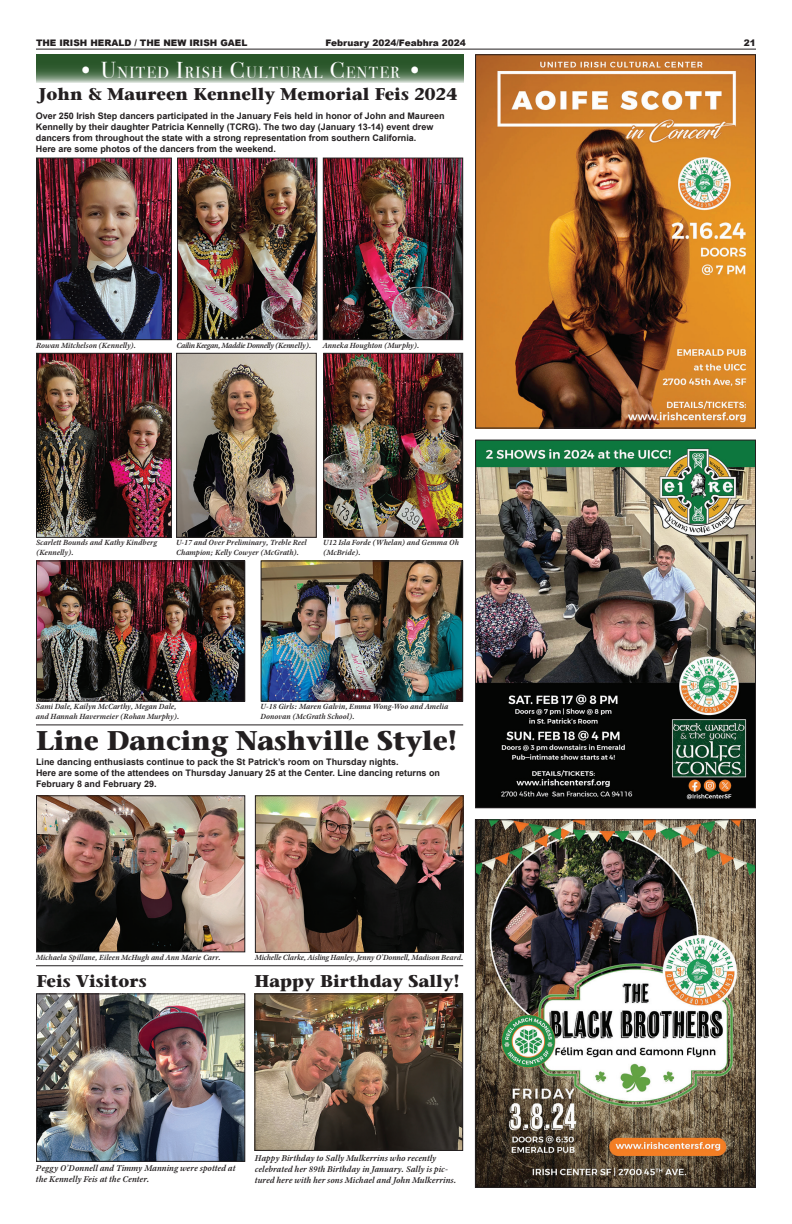
<style>
.page{position:relative;width:792px;height:1224px;background:#fff}
.page>*{position:absolute;margin:0;border:0;box-sizing:border-box;transform-origin:0 0}
.t1{font:700 27px "Stone Serif Std";letter-spacing:-.01em;color:#231f20}
.t2{font:700 17px "Stone Serif Std";color:#231f20}
.t3{font:16.1px "Bodoni Svty Two SCITCTT";letter-spacing:.085em;color:#fff}
.t4{font:700 9px/11px "Arial";color:#231f20}
.t5{font:italic 600 9px/10.8px "Adobe Text Pro";color:#231f20}
.t6{font:900 9px "Arial";color:#231f20}
.t7{font:italic 600 8px/10px "Adobe Text Pro";letter-spacing:-.005em;color:#231f20}
.t8{font:italic 600 8px "Adobe Text Pro";letter-spacing:-.04em;color:#231f20}
.s1{font-size:23px}
</style>
<div class="page">
<svg style="left:36px;top:54px;width:427px;height:29px;background:#4d724d"></svg>
<hr style="left:36px;top:49px;width:720px;height:1px;background:#231f20">
<img style="left:477px;top:56px;width:277px;height:371px">
<div style="left:475px;top:54px;width:281px;height:375px;border:1px solid #231f20"></div>
<img style="left:477px;top:821px;width:277px;height:365px">
<div style="left:475px;top:819px;width:281px;height:369px;border:1px solid #231f20"></div>
<img style="left:477px;top:442px;width:277px;height:364px">
<div style="left:475px;top:440px;width:281px;height:368px;border:1px solid #231f20"></div>
<img style="left:38px;top:797px;width:205px;height:153px">
<div style="left:36px;top:795px;width:209px;height:157px;border:1px solid #231f20"></div>
<img style="left:257px;top:797px;width:205px;height:154px">
<div style="left:255px;top:795px;width:209px;height:158px;border:1px solid #231f20"></div>
<img style="left:256px;top:995px;width:205px;height:154px">
<div style="left:254px;top:993px;width:209px;height:158px;border:1px solid #231f20"></div>
<hr style="left:36px;top:965px;width:427px;height:1px;background:#231f20">
<img style="left:38px;top:995px;width:205px;height:165px">
<div style="left:36px;top:993px;width:209px;height:169px;border:1px solid #231f20"></div>
<img style="left:38px;top:160px;width:132px;height:178px">
<div style="left:36px;top:158px;width:136px;height:182px;border:1px solid #231f20"></div>
<img style="left:179px;top:160px;width:137px;height:178px">
<div style="left:177px;top:158px;width:141px;height:182px;border:1px solid #231f20"></div>
<img style="left:325px;top:160px;width:136px;height:178px">
<div style="left:323px;top:158px;width:140px;height:182px;border:1px solid #231f20"></div>
<img style="left:38px;top:562px;width:205px;height:138px">
<div style="left:36px;top:560px;width:209px;height:142px;border:1px solid #231f20"></div>
<img style="left:38px;top:355px;width:132px;height:181px">
<div style="left:36px;top:353px;width:136px;height:185px;border:1px solid #231f20"></div>
<img style="left:263px;top:562px;width:198px;height:138px">
<div style="left:261px;top:560px;width:202px;height:142px;border:1px solid #231f20"></div>
<img style="left:178px;top:355px;width:137px;height:181px">
<div style="left:176px;top:353px;width:141px;height:185px;border:1px solid #231f20"></div>
<img style="left:325px;top:355px;width:136px;height:181px">
<div style="left:323px;top:353px;width:140px;height:185px;border:1px solid #231f20"></div>
<hr style="left:36px;top:724px;width:427px;height:1px;background:#231f20">
<p class="t6" style="left:36px;top:40px;width:213px">THE IRISH HERALD / THE NEW IRISH GAEL</p>
<p class="t6" style="left:326px;top:40px;width:142px">February 2024/Feabhra 2024</p>
<p class="t6" style="left:744px;top:40px;width:14px">21</p>
<h3 class="t3" style="left:78px;top:63px;width:346px"><span class="s1">• U</span>NITED <span class="s1">I</span>RISH <span class="s1">C</span>ULTURAL <span class="s1">C</span>ENTER <span class="s1">•</span></h3>
<h2 class="t2" style="left:39px;top:87px;width:420px">John &amp; Maureen Kennelly Memorial Feis 2024</h2>
<p class="t4" style="left:36px;top:111px;width:410px">Over 250 Irish Step dancers participated in the January Feis held in honor of John and Maureen Kennelly by their daughter Patricia Kennelly (TCRG). The two day (January 13-14) event drew dancers from throughout the state with a strong representation from southern California.<br>Here are some photos of the dancers from the weekend.</p>
<p class="t7" style="left:36px;top:342px;width:102px">Rowan Mitchelson (Kennelly).</p>
<p class="t8" style="left:176px;top:343px;width:137px">Cailin Keegan, Maddie Donnelly (Kennelly).</p>
<p class="t7" style="left:323px;top:342px;width:98px">Anneka Houghton (Murphy).</p>
<p class="t7" style="left:36px;top:538px;width:123px">Scarlett Bounds and Kathy Kindberg (Kennelly).</p>
<p class="t7" style="left:176px;top:538px;width:132px">U-17 and Over Preliminary, Treble Reel<br>Champion; Kelly Cowyer (McGrath).</p>
<p class="t7" style="left:323px;top:538px;width:137px">U12 Isla Forde (Whelan) and Gemma Oh (McBride).</p>
<p class="t7" style="left:36px;top:702px;width:145px">Sami Dale, Kailyn McCarthy, Megan Dale, and Hannah Havermeier (Rohan Murphy).</p>
<p class="t7" style="left:261px;top:702px;width:189px">U-18 Girls: Maren Galvin, Emma Wong-Woo and Amelia<br>Donovan (McGrath School).</p>
<h1 class="t1" style="left:36px;top:730px;width:423px">Line Dancing Nashville Style!</h1>
<p class="t4" style="left:36px;top:757px;width:406px">Line dancing enthusiasts continue to pack the St Patrick’s room on Thursday nights.<br>Here are some of the attendees on Thursday January 25 at the Center. Line dancing returns on<br>February 8 and February 29.</p>
<p class="t7" style="left:36px;top:954px;width:186px">Michaela Spillane, Eileen McHugh and Ann Marie Carr.</p>
<p class="t7" style="left:255px;top:954px;width:210px">Michelle Clarke, Aisling Hanley, Jenny O’Donnell, Madison Beard.</p>
<h2 class="t2" style="left:37px;top:975px;width:112px">Feis Visitors</h2>
<h2 class="t2" style="left:254px;top:975px;width:207px">Happy Birthday Sally!</h2>
<p class="t5" style="left:36px;top:1164px;width:201px">Peggy O’Donnell and Timmy Manning were spotted at the Kennelly Feis at the Center.</p>
<p class="t5" style="left:255px;top:1154px;width:203px">Happy Birthday to Sally Mulkerrins who recently celebrated her 89th Birthday in January. Sally is pic&shy;tured here with her sons Michael and John Mulkerrins.</p>
</div>
